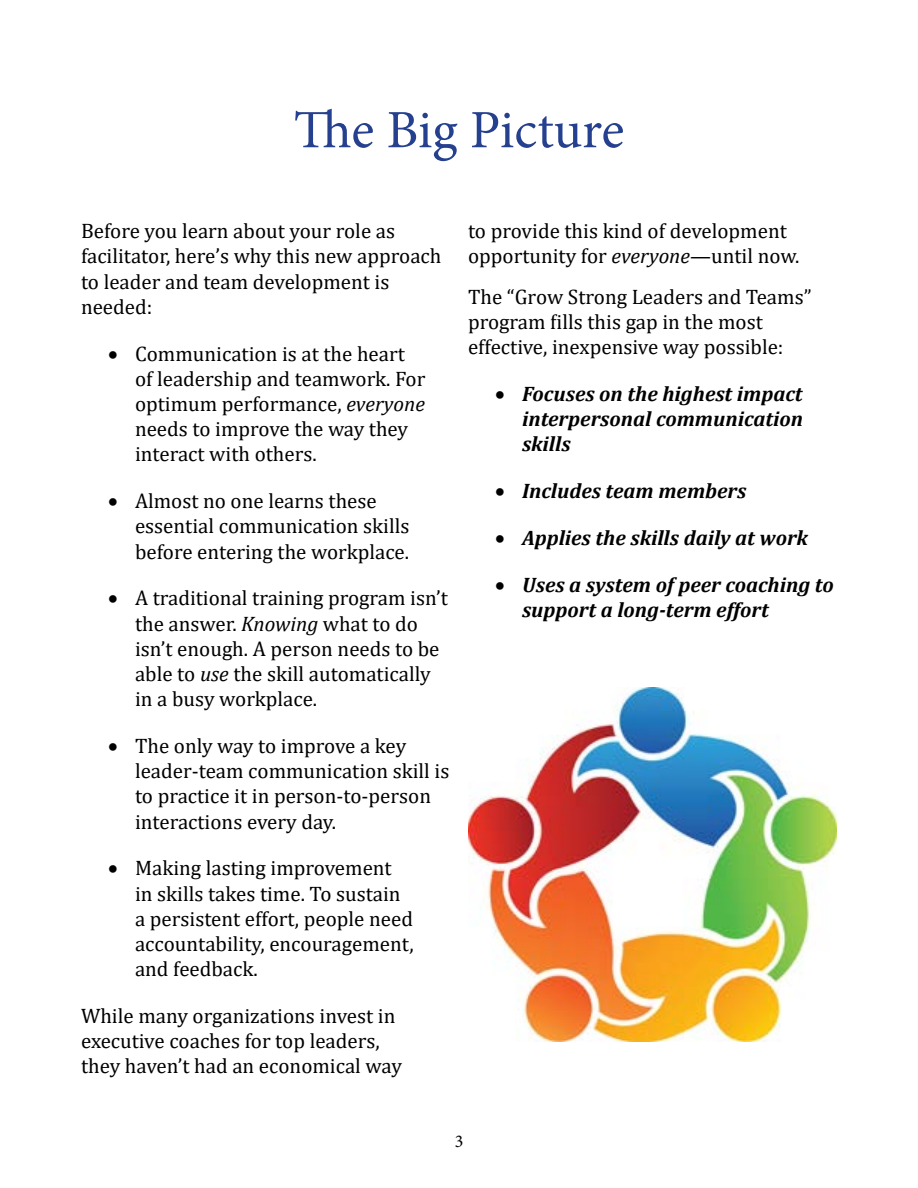
<style>
.page{position:relative;width:918px;height:1188px;background:#fff}
.page>*{position:absolute;margin:0;border:0;box-sizing:border-box;transform-origin:0 0}
.t1{font:54px "Minion Pro";letter-spacing:-.005em;color:#25408f}
.t2{font:21px/25.2px "Cambria";color:#000}
.t3{font:italic 700 21px/25.2px "Cambria";color:#000;text-align:justify}
.t4{font:18px "Minion Pro";color:#000}
.s1{font-style:italic}
</style>
<div class="page">
<img style="left:468px;top:687px;width:368px;height:354px">
<h1 class="t1" style="left:294px;top:94px;width:332px">The Big Picture</h1>
<p class="t2" style="left:81px;top:218px;width:362px">Before you learn about your role as facilitator, here’s why this new approach to leader and team development is needed:</p>
<p class="t2" style="left:135px;top:341px;width:292px;text-indent:-27px">• Communication is at the heart of leadership and teamwork. For optimum performance, <span class="s1">everyone </span>needs to improve the way they interact with others.</p>
<p class="t2" style="left:135px;top:488px;width:276px;text-indent:-27px">• Almost no one learns these essential communication skills before entering the workplace.</p>
<p class="t2" style="left:135px;top:586px;width:315px;text-indent:-27px">• A traditional training program isn’t the answer. <span class="s1">Knowing</span> what to do isn’t enough. A person needs to be able to <span class="s1">use</span> the skill automatically in a busy workplace.</p>
<p class="t2" style="left:135px;top:733px;width:316px;text-indent:-27px">• The only way to improve a key leader-team communication skill is to practice it in person-to-person interactions every day.</p>
<p class="t2" style="left:135px;top:856px;width:280px;text-indent:-27px">• Making lasting improvement in skills takes time. To sustain a persistent effort, people need accountability, encouragement, and feedback.</p>
<p class="t2" style="left:81px;top:1003px;width:322px">While many organizations invest in executive coaches for top leaders, they haven’t had an economical way</p>
<p class="t2" style="left:468px;top:218px;width:333px">to provide this kind of development opportunity for <span class="s1">everyone</span>—until now.</p>
<p class="t2" style="left:468px;top:284px;width:345px">The “Grow Strong Leaders and Teams” program fills this gap in the most effective, inexpensive way possible:</p>
<p class="t3" style="left:522px;top:380px;width:282px;text-indent:-27px">• Focuses on the highest impact interpersonal communication skills</p>
<p class="t3" style="left:495px;top:478px;width:253px">• Includes team members</p>
<p class="t3" style="left:495px;top:524px;width:314px">• Applies the skills daily at work</p>
<p class="t3" style="left:522px;top:571px;width:313px;text-indent:-27px">• Uses a system of peer coaching to support a long-term effort</p>
<p class="t4" style="left:455px;top:1129px;width:10px">3</p>
</div>
